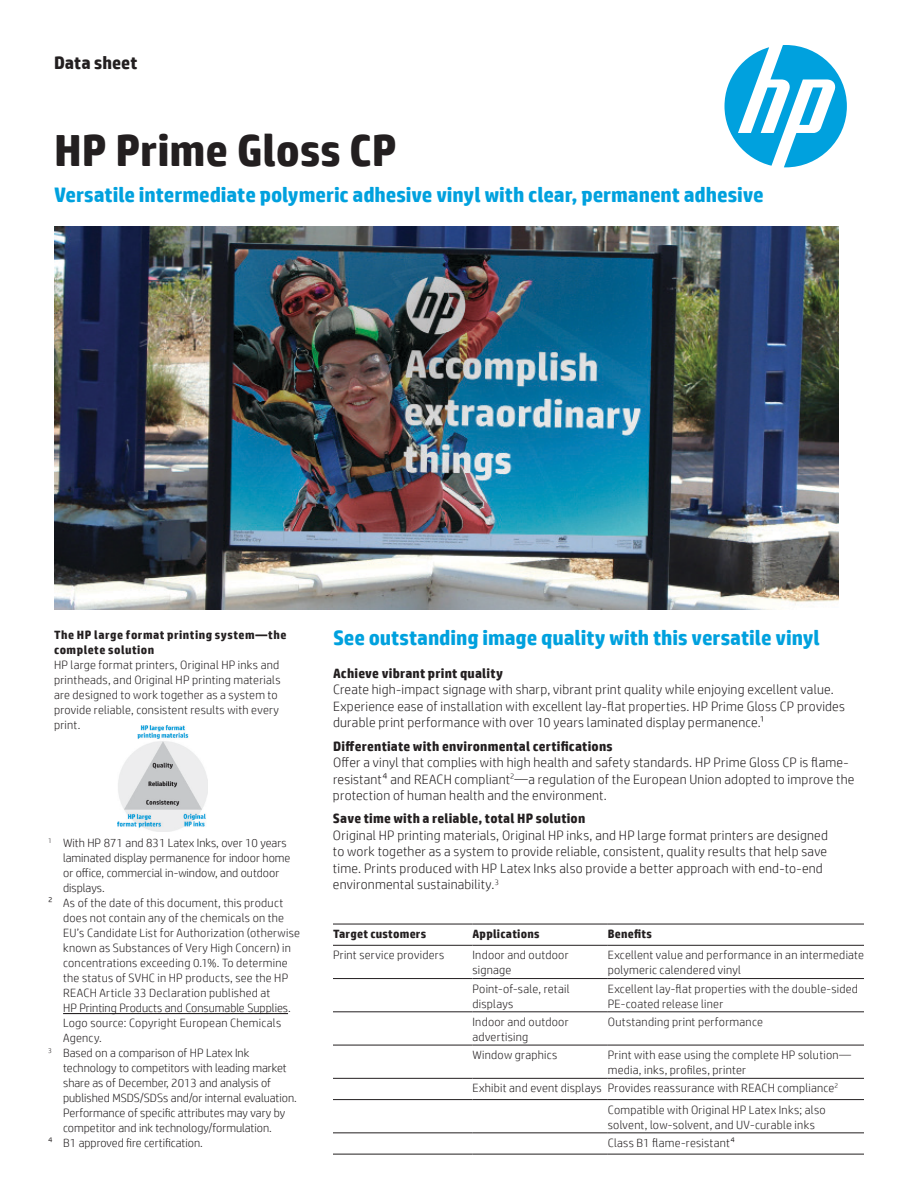
<style>
.page{position:relative;width:918px;height:1188px;background:#fff}
.page>*{position:absolute;margin:0;border:0;box-sizing:border-box;transform-origin:0 0}
.t1{font:700 45px "HP Simplified";color:#231f20}
.t2{font:700 21px "HP Simplified";letter-spacing:-.005em;color:#00a1de}
.t3{font:700 18px "HP Simplified";color:#231f20}
.t4{font:300 13.5px/16.5px "HP Simplified";letter-spacing:.015em;color:#231f20}
.t5{font:700 13.5px "HP Simplified";letter-spacing:.015em;color:#231f20}
.t6{font:300 12px/15px "HP Simplified";letter-spacing:.02em;color:#231f20}
.t7{font:300 12px "HP Simplified";color:#231f20}
.t8{font:700 12px/15px "HP Simplified";letter-spacing:.04em;color:#231f20}
.t9{font:700 12px "HP Simplified";letter-spacing:.02em;color:#231f20}
</style>
<div class="page">
<img style="left:54px;top:226px;width:785px;height:384px">
<svg style="left:725px;top:45px;width:122px;height:122px"></svg>
<img style="left:117px;top:726px;width:91px;height:105px">
<hr style="left:333px;top:924px;width:139px;height:1px;background:#231f20">
<hr style="left:472px;top:924px;width:136px;height:1px;background:#231f20">
<hr style="left:608px;top:924px;width:256px;height:1px;background:#231f20">
<hr style="left:333px;top:945px;width:139px;height:1px;background:#231f20">
<hr style="left:472px;top:945px;width:136px;height:1px;background:#231f20">
<hr style="left:608px;top:945px;width:256px;height:1px;background:#231f20">
<hr style="left:333px;top:978px;width:139px;height:1px;background:#231f20">
<hr style="left:472px;top:978px;width:136px;height:1px;background:#231f20">
<hr style="left:608px;top:978px;width:256px;height:1px;background:#231f20">
<hr style="left:333px;top:1012px;width:139px;height:1px;background:#231f20">
<hr style="left:472px;top:1012px;width:136px;height:1px;background:#231f20">
<hr style="left:608px;top:1012px;width:256px;height:1px;background:#231f20">
<hr style="left:333px;top:1045px;width:139px;height:1px;background:#231f20">
<hr style="left:472px;top:1045px;width:136px;height:1px;background:#231f20">
<hr style="left:608px;top:1045px;width:256px;height:1px;background:#231f20">
<hr style="left:333px;top:1078px;width:139px;height:1px;background:#231f20">
<hr style="left:472px;top:1078px;width:136px;height:1px;background:#231f20">
<hr style="left:608px;top:1078px;width:256px;height:1px;background:#231f20">
<hr style="left:333px;top:1099px;width:139px;height:1px;background:#231f20">
<hr style="left:472px;top:1099px;width:136px;height:1px;background:#231f20">
<hr style="left:608px;top:1099px;width:256px;height:1px;background:#231f20">
<hr style="left:333px;top:1133px;width:139px;height:1px;background:#231f20">
<hr style="left:472px;top:1133px;width:136px;height:1px;background:#231f20">
<hr style="left:608px;top:1133px;width:256px;height:1px;background:#231f20">
<hr style="left:333px;top:1154px;width:139px;height:1px;background:#231f20">
<hr style="left:472px;top:1154px;width:136px;height:1px;background:#231f20">
<hr style="left:608px;top:1154px;width:256px;height:1px;background:#231f20">
<hr style="left:63px;top:1013px;width:225px;height:1px;background:#231f20">
<h3 class="t3" style="left:54px;top:51px;width:85px">Data sheet</h3>
<h1 class="t1" style="left:54px;top:121px;width:344px">HP Prime Gloss CP</h1>
<h2 class="t2" style="left:54px;top:181px;width:711px">Versatile intermediate polymeric adhesive vinyl with clear, permanent adhesive</h2>
<p class="t8" style="left:54px;top:627px;width:234px">The HP large format printing system—the complete solution</p>
<p class="t6" style="left:54px;top:657px;width:228px">HP large format printers, Original HP inks and printheads, and Original HP printing materials are designed to work together as a system to provide reliable, consistent results with every print.</p>
<p class="t7" style="left:48px;top:835px;width:240px"><sup>1</sup> With HP 871 and 831 Latex Inks, over 10 years</p>
<p class="t7" style="left:63px;top:850px;width:229px">laminated display permanence for indoor home</p>
<p class="t7" style="left:63px;top:865px;width:218px">or office, commercial in-window, and outdoor</p>
<p class="t7" style="left:63px;top:880px;width:43px">displays.</p>
<p class="t6" style="left:48px;top:895px;width:237px">2 As of the date of this document, this product</p>
<p class="t6" style="left:63px;top:910px;width:223px">does not contain any of the chemicals on the</p>
<p class="t6" style="left:63px;top:925px;width:238px">EU’s Candidate List for Authorization (otherwise</p>
<p class="t6" style="left:63px;top:940px;width:229px">known as Substances of Very High Concern) in</p>
<p class="t6" style="left:63px;top:955px;width:226px">concentrations exceeding 0.1%. To determine</p>
<p class="t6" style="left:63px;top:970px;width:227px">the status of SVHC in HP products, see the HP</p>
<p class="t6" style="left:63px;top:985px;width:209px">REACH Article 33 Declaration published at</p>
<p class="t7" style="left:63px;top:1000px;width:229px">HP Printing Products and Consumable Supplies.</p>
<p class="t6" style="left:63px;top:1015px;width:220px">Logo source: Copyright European Chemicals</p>
<p class="t6" style="left:63px;top:1030px;width:40px">Agency.</p>
<p class="t7" style="left:48px;top:1045px;width:203px"><sup>3</sup> Based on a comparison of HP Latex Ink</p>
<p class="t7" style="left:63px;top:1060px;width:225px">technology to competitors with leading market</p>
<p class="t7" style="left:63px;top:1075px;width:209px">share as of December, 2013 and analysis of</p>
<p class="t7" style="left:63px;top:1090px;width:235px">published MSDS/SDSs and/or internal evaluation.</p>
<p class="t7" style="left:63px;top:1105px;width:224px">Performance of specific attributes may vary by</p>
<p class="t7" style="left:63px;top:1120px;width:210px">competitor and ink technology/formulation.</p>
<p class="t7" style="left:48px;top:1135px;width:156px">4 B1 approved fire certification.</p>
<h2 class="t2" style="left:333px;top:624px;width:488px">See outstanding image quality with this versatile vinyl</h2>
<p class="t5" style="left:333px;top:664px;width:171px">Achieve vibrant print quality</p>
<p class="t4" style="left:333px;top:681px;width:514px">Create high-impact signage with sharp, vibrant print quality while enjoying excellent value.<br>Experience ease of installation with excellent lay-flat properties. HP Prime Gloss CP provides durable print performance with over 10 years laminated display permanence.1</p>
<p class="t5" style="left:333px;top:737px;width:281px">Differentiate with environmental certifications</p>
<p class="t4" style="left:333px;top:754px;width:523px">Offer a vinyl that complies with high health and safety standards. HP Prime Gloss CP is flame&shy;resistant4 and REACH compliant<sup>2</sup>—a regulation of the European Union adopted to improve the protection of human health and the environment.</p>
<p class="t5" style="left:333px;top:810px;width:254px">Save time with a reliable, total HP solution</p>
<p class="t4" style="left:333px;top:827px;width:496px">Original HP printing materials, Original HP inks, and HP large format printers are designed to work together as a system to provide reliable, consistent, quality results that help save time. Prints produced with HP Latex Inks also provide a better approach with end-to-end environmental sustainability.<sup>3</sup></p>
<p class="t9" style="left:333px;top:926px;width:95px">Target customers</p>
<p class="t9" style="left:472px;top:926px;width:69px">Applications</p>
<p class="t8" style="left:608px;top:926px;width:46px">Benefits</p>
<p class="t6" style="left:333px;top:947px;width:113px">Print service providers</p>
<p class="t6" style="left:472px;top:947px;width:98px">Indoor and outdoor signage</p>
<p class="t6" style="left:608px;top:947px;width:258px">Excellent value and performance in an intermediate polymeric calendered vinyl</p>
<p class="t6" style="left:472px;top:981px;width:98px">Point-of-sale, retail displays</p>
<p class="t6" style="left:608px;top:981px;width:252px">Excellent lay-flat properties with the double-sided<br>PE-coated release liner</p>
<p class="t6" style="left:472px;top:1014px;width:98px">Indoor and outdoor advertising</p>
<p class="t6" style="left:608px;top:1014px;width:157px">Outstanding print performance</p>
<p class="t6" style="left:472px;top:1047px;width:86px">Window graphics</p>
<p class="t6" style="left:608px;top:1047px;width:245px">Print with ease using the complete HP solution— media, inks, profiles, printer</p>
<p class="t6" style="left:608px;top:1077px;width:232px;line-height:21.3px;text-indent:-135px">Exhibit and event displays Provides reassurance with REACH compliance<sup>2<br></sup>Compatible with Original HP Latex Inks; also</p>
<p class="t6" style="left:608px;top:1115px;width:209px;line-height:18.3px">solvent, low-solvent, and UV-curable inks<br>Class B1 flame-resistant4</p>
</div>
